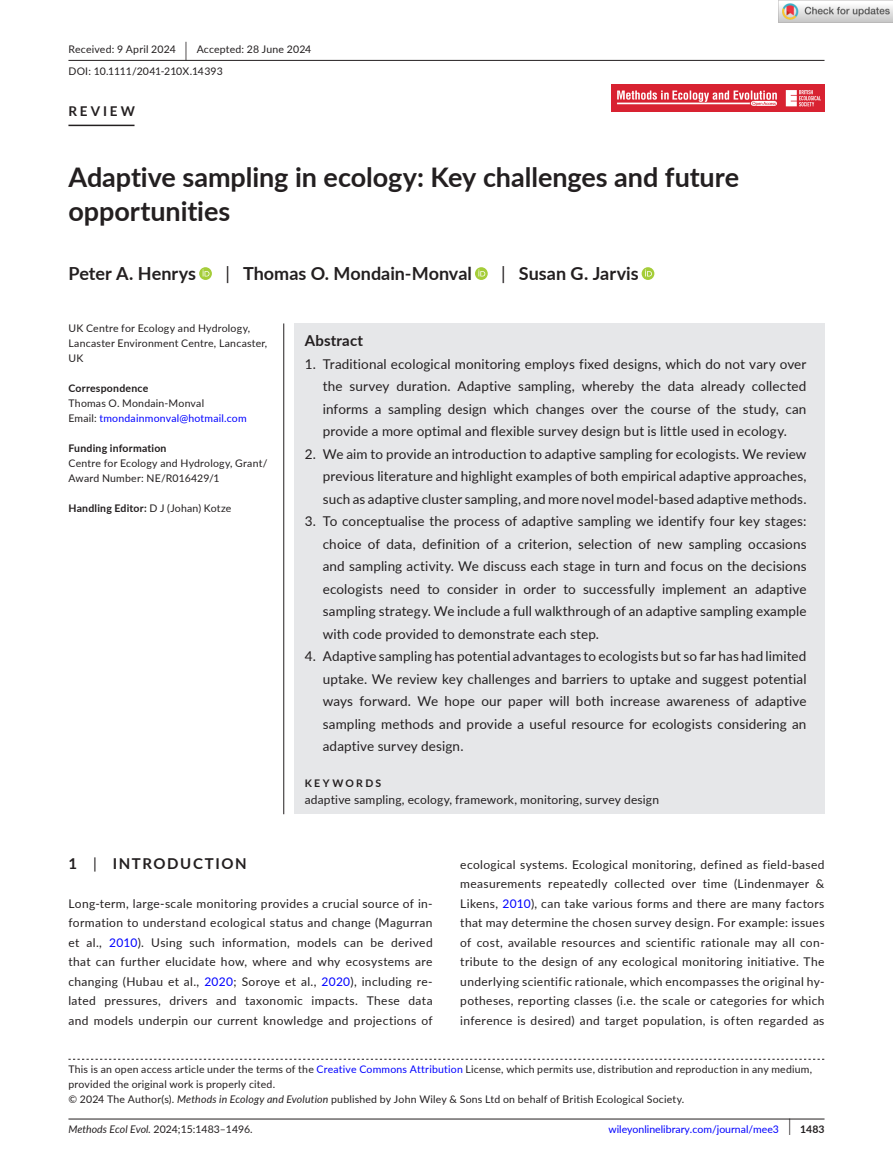
<style>
.page{position:relative;width:893px;height:1174px;background:#fff}
.page>*{position:absolute;margin:0;border:0;box-sizing:border-box;transform-origin:0 0}
.t1{font:700 27px/34.5px "Lato";letter-spacing:-.005em;color:#231f20}
.t2{font:700 18px "Lato";color:#231f20}
.t3{font:700 15px "Lato";letter-spacing:.1em;color:#231f20}
.t4{font:700 15px "Lato";letter-spacing:.015em;color:#231f20}
.t5{font:13.5px/22.5px "Lato";letter-spacing:.01em;color:#231f20;text-align:justify}
.t6{font:700 13.5px "Lato";letter-spacing:.215em;color:#231f20}
.t7{font:12px/19.5px "Lato";letter-spacing:.025em;color:#231f20;text-align:justify}
.t8{font:10.5px/15px "Lato";letter-spacing:.02em;color:#231f20}
.t9{font:700 10.5px "Lato";letter-spacing:.02em;color:#231f20}
.t10{font:10.5px "Lato";color:#00f}
.t11{font:10.5px "Lato";color:#231f20}
.t12{font:700 10.5px "Lato";letter-spacing:.22em;color:#231f20}
.s1{font-size:19.65px}
.s2{font-weight:400}
.s3{color:#00f}
.s4{font-style:italic}
.s5{font-size:17.4px;color:#231f20}
.s6{font-weight:700;color:#231f20}
</style>
<div class="page">
<hr style="left:68px;top:1118px;width:756px;height:1px;background:#231f20">
<img style="left:612px;top:84px;width:212px;height:28px">
<hr style="left:68px;top:60px;width:756px;height:1px;background:#231f20">
<hr style="left:68px;top:125px;width:67px;height:1px;background:#231f20">
<svg style="left:199px;top:267px;width:13px;height:13px"></svg>
<svg style="left:203px;top:269px;width:6px;height:7px"></svg>
<svg style="left:475px;top:267px;width:13px;height:13px"></svg>
<svg style="left:478px;top:269px;width:7px;height:7px"></svg>
<svg style="left:642px;top:267px;width:12px;height:13px"></svg>
<svg style="left:645px;top:269px;width:7px;height:7px"></svg>
<svg style="left:68px;top:1058px;width:756px;height:1px"></svg>
<div style="left:294px;top:323px;width:530px;height:491px;background:#e6e7e9"></div>
<hr style="left:283px;top:323px;width:1px;height:491px;background:#231f20">
<img style="left:779px;top:0;width:114px;height:23px">
<p class="t8" style="left:68px;top:38px;width:244px;line-height:21.8px">Received: 9 April 2024 <span class="s1">|</span> Accepted: 28 June 2024<br>DOI: 10.1111/2041-210X.14393</p>
<p class="t6" style="left:68px;top:101px;width:68px">REVIEW</p>
<h1 class="t1" style="left:68px;top:159px;width:672px">Adaptive sampling in ecology: Key challenges and future opportunities</h1>
<h2 class="t2" style="left:68px;top:260px;width:129px">Peter A. Henrys</h2>
<h2 class="t2" style="left:225px;top:260px;width:248px"><span class="s2">|</span> Thomas O. Mondain-Monval</h2>
<h2 class="t2" style="left:501px;top:260px;width:139px"><span class="s2">|</span> Susan G. Jarvis</h2>
<p class="t8" style="left:68px;top:320px;width:200px">UK Centre for Ecology and Hydrology,<br>Lancaster Environment Centre, Lancaster,<br>UK</p>
<p class="t9" style="left:68px;top:380px;width:81px">Correspondence</p>
<p class="t8" style="left:68px;top:395px;width:180px">Thomas O. Mondain-Monval<br>Email: <span class="s3">tmondainmonval@hotmail.com</span></p>
<p class="t9" style="left:68px;top:440px;width:100px">Funding information</p>
<p class="t8" style="left:68px;top:455px;width:201px">Centre for Ecology and Hydrology, Grant/<br>Award Number: NE/R016429/1</p>
<p class="t9" style="left:68px;top:500px;width:164px">Handling Editor: <span class="s2">D J (Johan) Kotze</span></p>
<p class="t4" style="left:305px;top:329px;width:60px">Abstract</p>
<p class="t5" style="left:323px;top:352px;width:485px;text-indent:-18px">1. Traditional ecological monitoring employs fixed designs, which do not vary over the survey duration. Adaptive sampling, whereby the data already collected informs a sampling design which changes over the course of the study, can provide a more optimal and flexible survey design but is little used in ecology.</p>
<p class="t5" style="left:323px;top:442px;width:485px;text-indent:-18px">2. We aim to provide an introduction to adaptive sampling for ecologists. We review previous literature and highlight examples of both empirical adaptive approaches, such as adaptive cluster sampling, and more novel model-based adaptive methods.</p>
<p class="t5" style="left:323px;top:509px;width:485px;text-indent:-18px">3. To conceptualise the process of adaptive sampling we identify four key stages: choice of data, definition of a criterion, selection of new sampling occasions and sampling activity. We discuss each stage in turn and focus on the decisions ecologists need to consider in order to successfully implement an adaptive sampling strategy. We include a full walkthrough of an adaptive sampling example with code provided to demonstrate each step.</p>
<p class="t5" style="left:323px;top:644px;width:485px;text-indent:-18px">4. Adaptive sampling has potential advantages to ecologists but so far has had limited uptake. We review key challenges and barriers to uptake and suggest potential ways forward. We hope our paper will both increase awareness of adaptive sampling methods and provide a useful resource for ecologists considering an adaptive survey design.</p>
<p class="t12" style="left:305px;top:775px;width:78px">KEYWORDS</p>
<p class="t7" style="left:305px;top:789px;width:356px">adaptive sampling, ecology, framework, monitoring, survey design</p>
<p class="t3" style="left:68px;top:852px;width:180px">1 <span class="s2">|</span> INTRODUCTION</p>
<p class="t7" style="left:68px;top:893px;width:366px">Long-term, large-scale monitoring provides a crucial source of in&shy;formation to understand ecological status and change (Magurran et al., <span class="s3">2010</span>). Using such information, models can be derived that can further elucidate how, where and why ecosystems are changing (Hubau et al., <span class="s3">2020</span>; Soroye et al., <span class="s3">2020</span>), including re&shy;lated pressures, drivers and taxonomic impacts. These data and models underpin our current knowledge and projections of</p>
<p class="t7" style="left:460px;top:854px;width:366px">ecological systems. Ecological monitoring, defined as field-based measurements repeatedly collected over time (Lindenmayer &amp; Likens, <span class="s3">2010</span>), can take various forms and there are many factors that may determine the chosen survey design. For example: issues of cost, available resources and scientific rationale may all con&shy;tribute to the design of any ecological monitoring initiative. The underlying scientific rationale, which encompasses the original hy&shy;potheses, reporting classes (i.e. the scale or categories for which inference is desired) and target population, is often regarded as</p>
<p class="t8" style="left:68px;top:1061px;width:745px">This is an open access article under the terms of the <span class="s3">Creative Commons Attribution</span> License, which permits use, distribution and reproduction in any medium, provided the original work is properly cited.<br>© 2024 The Author(s). <span class="s4">Methods in Ecology and Evolution</span> published by John Wiley &amp; Sons Ltd on behalf of British Ecological Society.</p>
<p class="t11" style="left:68px;top:1121px;width:186px"><span class="s4">Methods Ecol Evol.</span> 2024;15:1483–1496.</p>
<p class="t10" style="left:608px;top:1121px;width:218px">wileyonlinelibrary.com/journal/mee3 <span class="s5">|</span> <span class="s6">1483</span></p>
</div>
